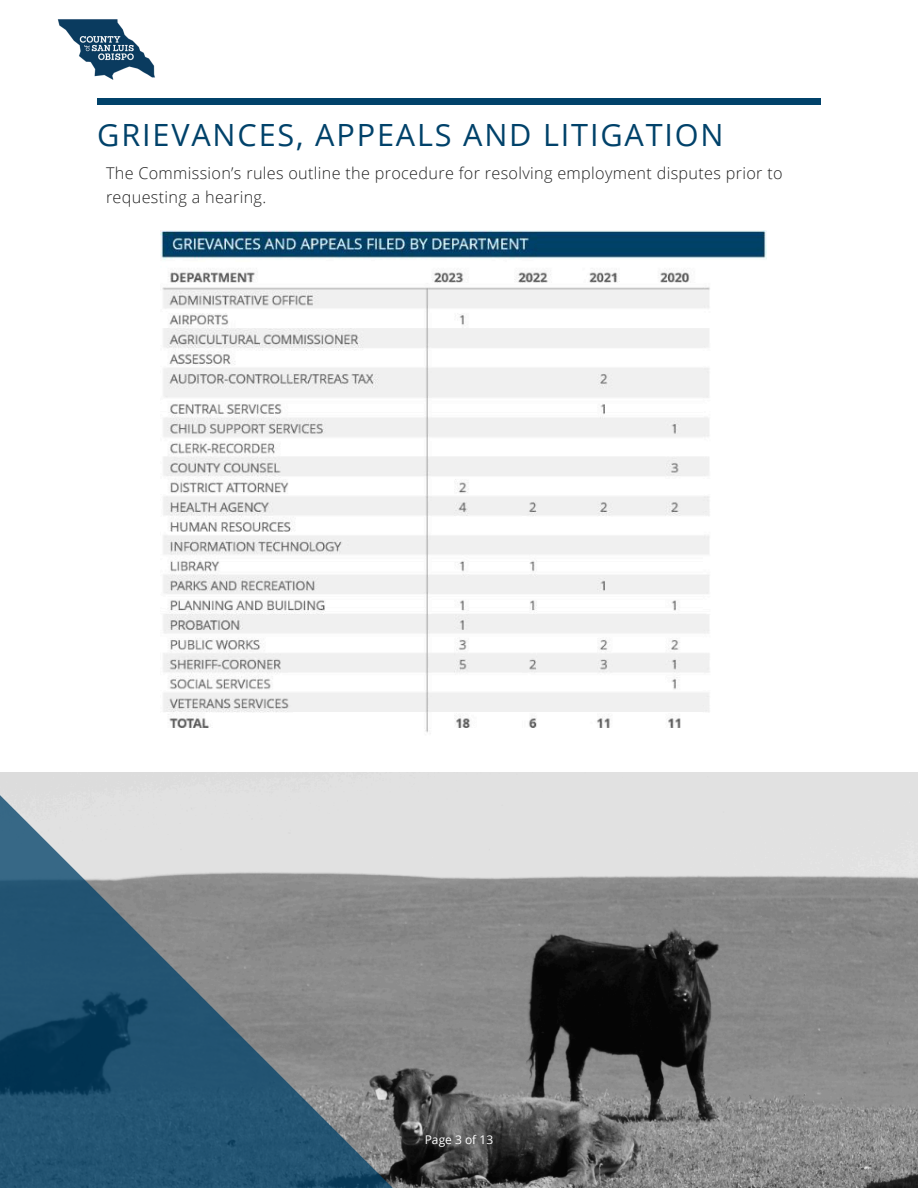
<style>
.page{position:relative;width:918px;height:1188px;background:#fff}
.page>*{position:absolute;margin:0;border:0;box-sizing:border-box;transform-origin:0 0}
.t1{font:30.6px "Open Sans";letter-spacing:.06em;color:#01426a}
.t2{font:300 16.2px/24.3px "Open Sans";letter-spacing:.02em;color:#222}
.t3{font:12px "Open Sans";color:#fff}
</style>
<div class="page">
<img style="left:460px;top:772px;width:458px;height:416px">
<svg style="left:0;top:772px;width:460px;height:416px;background:#708490"></svg>
<div style="left:97px;top:99px;width:724px;height:6px;background:#01426a"></div>
<img style="left:57px;top:19px;width:116px;height:80px">
<img style="left:160px;top:230px;width:607px;height:503px">
<h2 class="t1" style="left:97px;top:113px;width:628px">GRIEVANCES, APPEALS AND LITIGATION</h2>
<p class="t2" style="left:106px;top:160px;width:678px">The Commission’s rules outline the procedure for resolving employment disputes prior to requesting a hearing.</p>
<p class="t3" style="left:425px;top:1132px;width:70px">Page 3 of 13</p>
</div>
